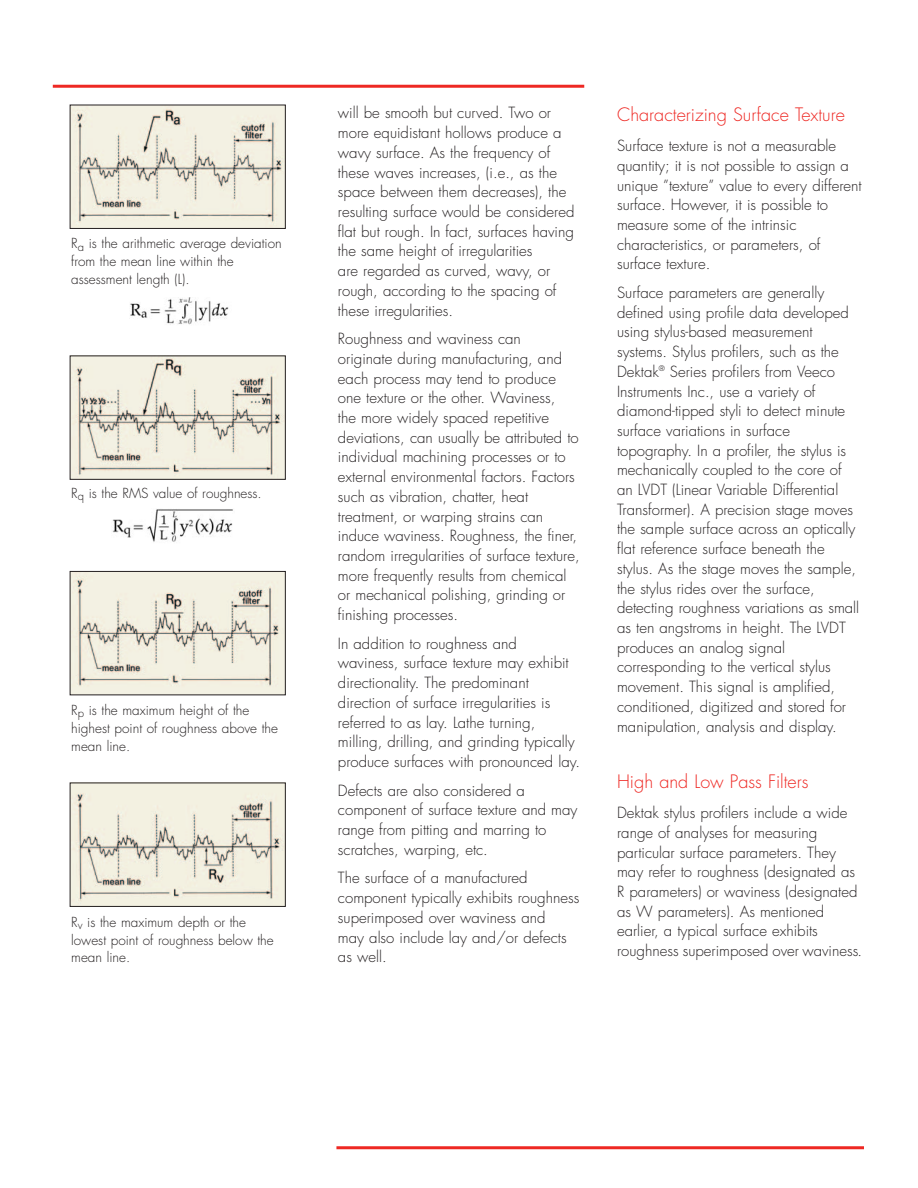
<style>
.page{position:relative;width:918px;height:1188px;background:#fff}
.page>*{position:absolute;margin:0;border:0;box-sizing:border-box;transform-origin:0 0}
.t1{font:300 18px "Futura";color:#ee2823}
.t2{font:300 15px/19.6px "Futura";color:#231f20}
.t3{font:300 13.5px/17.7px "Futura";color:#231f20}
</style>
<div class="page">
<img style="left:72px;top:107px;width:212px;height:120px">
<div style="left:70px;top:105px;width:216px;height:124px;border:1px solid #231f20"></div>
<img style="left:72px;top:358px;width:212px;height:120px">
<div style="left:70px;top:356px;width:216px;height:124px;border:1px solid #231f20"></div>
<img style="left:72px;top:573px;width:212px;height:120px">
<div style="left:70px;top:571px;width:216px;height:124px;border:1px solid #231f20"></div>
<hr style="left:53px;top:85px;width:531px;height:3px;background:#ee2823">
<hr style="left:336px;top:1146px;width:528px;height:3px;background:#ee2823">
<img style="left:72px;top:785px;width:212px;height:120px">
<div style="left:70px;top:783px;width:216px;height:124px;border:1px solid #231f20"></div>
<img style="left:130px;top:297px;width:99px;height:28px">
<img style="left:112px;top:509px;width:121px;height:33px">
<p class="t3" style="left:71px;top:236px;width:212px">R<sub>a</sub> is the arithmetic average deviation from the mean line within the assessment length (L).</p>
<p class="t3" style="left:71px;top:485px;width:192px">R<sub>q</sub> is the RMS value of roughness.</p>
<p class="t3" style="left:71px;top:703px;width:208px">R<sub>p</sub> is the maximum height of the highest point of roughness above the mean line.</p>
<p class="t3" style="left:71px;top:914px;width:204px">R<sub>v</sub> is the maximum depth or the lowest point of roughness below the mean line.</p>
<p class="t2" style="left:338px;top:104px;width:238px">will be smooth but curved. Two or more equidistant hollows produce a wavy surface. As the frequency of these waves increases, (i.e., as the space between them decreases), the resulting surface would be considered flat but rough. In fact, surfaces having the same height of irregularities<br>are regarded as curved, wavy, or rough, according to the spacing of these irregularities.</p>
<p class="t2" style="left:338px;top:330px;width:243px">Roughness and waviness can<br>originate during manufacturing, and each process may tend to produce one texture or the other. Waviness,<br>the more widely spaced repetitive deviations, can usually be attributed to individual machining processes or to external environmental factors. Factors such as vibration, chatter, heat treatment, or warping strains can induce waviness. Roughness, the finer, random irregularities of surface texture, more frequently results from chemical or mechanical polishing, grinding or finishing processes.</p>
<p class="t2" style="left:338px;top:635px;width:244px">In addition to roughness and waviness, surface texture may exhibit directionality. The predominant direction of surface irregularities is referred to as lay. Lathe turning, milling, drilling, and grinding typically produce surfaces with pronounced lay.</p>
<p class="t2" style="left:338px;top:782px;width:241px">Defects are also considered a component of surface texture and may range from pitting and marring to scratches, warping, etc.</p>
<p class="t2" style="left:338px;top:869px;width:243px">The surface of a manufactured component typically exhibits roughness superimposed over waviness and<br>may also include lay and/or defects as well.</p>
<p class="t1" style="left:617px;top:106px;width:229px">Characterizing Surface Texture</p>
<p class="t2" style="left:617px;top:137px;width:246px">Surface texture is not a measurable quantity; it is not possible to assign a unique ”texture” value to every different surface. However, it is possible to measure some of the intrinsic characteristics, or parameters, of surface texture.</p>
<p class="t2" style="left:617px;top:284px;width:244px">Surface parameters are generally defined using profile data developed using stylus-based measurement systems. Stylus profilers, such as the Dektak<sup>®</sup> Series profilers from Veeco Instruments Inc., use a variety of diamond-tipped styli to detect minute surface variations in surface topography. In a profiler, the stylus is mechanically coupled to the core of an LVDT (Linear Variable Differential Transformer). A precision stage moves the sample surface across an optically flat reference surface beneath the stylus. As the stage moves the sample, the stylus rides over the surface, detecting roughness variations as small as ten angstroms in height. The LVDT produces an analog signal corresponding to the vertical stylus movement. This signal is amplified, conditioned, digitized and stored for manipulation, analysis and display.</p>
<p class="t1" style="left:617px;top:773px;width:193px">High and Low Pass Filters</p>
<p class="t2" style="left:617px;top:804px;width:246px">Dektak stylus profilers include a wide range of analyses for measuring particular surface parameters. They may refer to roughness (designated as R parameters) or waviness (designated as W parameters). As mentioned earlier, a typical surface exhibits roughness superimposed over waviness.</p>
</div>
